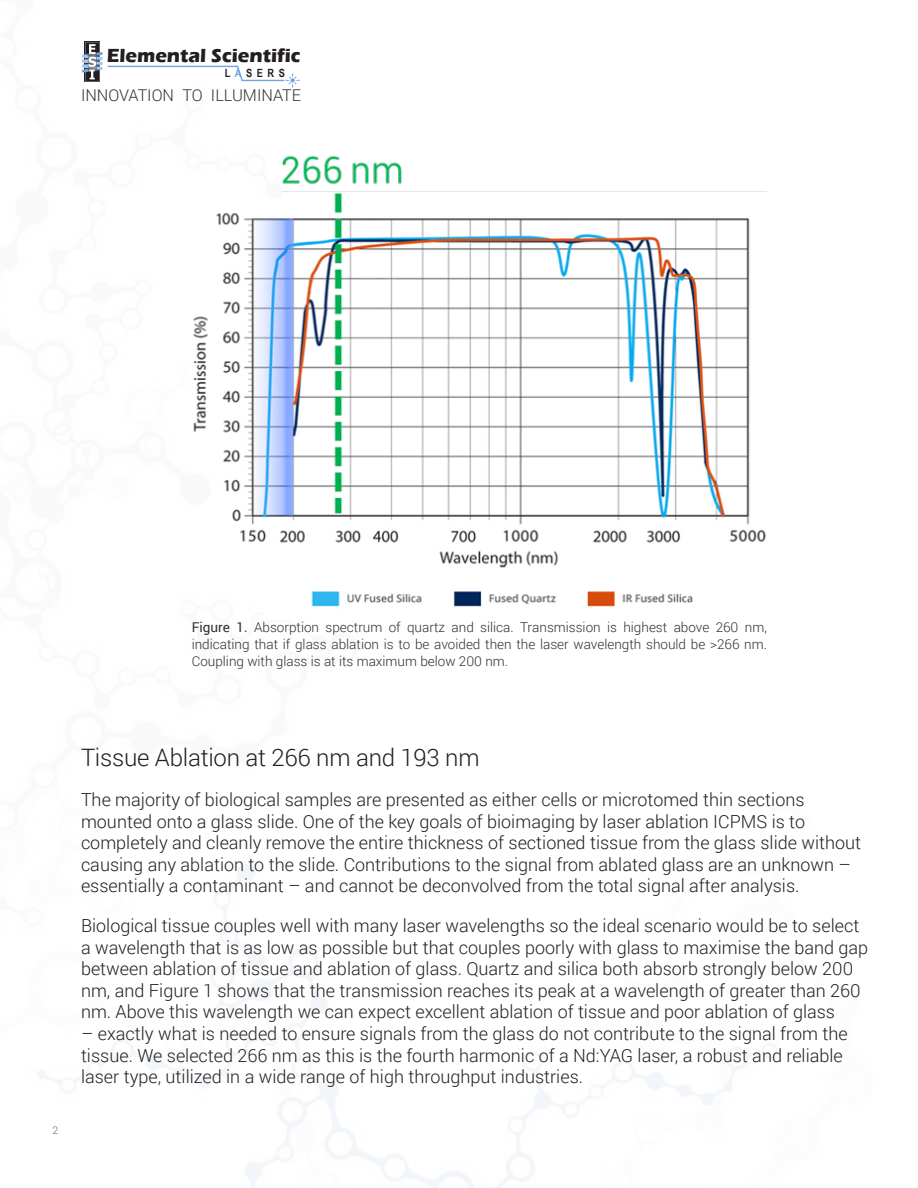
<style>
.page{position:relative;width:918px;height:1188px;background:#fff}
.page>*{position:absolute;margin:0;border:0;box-sizing:border-box;transform-origin:0 0}
.Body_Copy{font:300 24px "Roboto";letter-spacing:-.01em;color:#231f20}
.t1{font:700 19.5px "Eras ITC";color:#231f20}
.Body_Copy-2{font:300 18px/21.6px "Roboto";color:#231f20}
.t2{font:300 16.2px "Roboto";color:#312f30}
.Body_Copy-3{font:300 13.5px/17.2px "Roboto";color:#312f30;text-align:justify}
.t3{font:700 11.4px "Arial Narrow";letter-spacing:.4em;color:#231f20}
.t4{font:300 10.5px "Roboto";color:#636366}
.s1{color:#6fa5de}
.s2{font-weight:400}
</style>
<div class="page">
<img style="left:38px;top:41px;width:739px;height:1147px">
<div style="left:85px;top:41px;width:15px;height:41px;background:#231f20"></div>
<svg style="left:81px;top:42px;width:219px;height:45px"></svg>
<img style="left:191px;top:150px;width:141px;height:403px">
<img style="left:351px;top:150px;width:55px;height:40px">
<p class="t1" style="left:107px;top:45px;width:196px">Elemental Scientific</p>
<p class="t3" style="left:225px;top:64px;width:62px">L<span class="s1">A</span>SERS</p>
<p class="t2" style="left:81px;top:84px;width:222px">INNOVATION TO ILLUMINATE</p>
<p class="Body_Copy-3" style="left:192px;top:618px;width:577px"><span class="s2">Figure 1.</span> Absorption spectrum of quartz and silica. Transmission is highest above 260 nm, indicating that if glass ablation is to be avoided then the laser wavelength should be &gt;266 nm.<br>Coupling with glass is at its maximum below 200 nm.</p>
<p class="t4" style="left:52px;top:1123px;width:7px">2</p>
<p class="Body_Copy" style="left:81px;top:741px;width:400px">Tissue Ablation at 266 nm and 193 nm</p>
<p class="Body_Copy-2" style="left:81px;top:788px;width:782px">The majority of biological samples are presented as either cells or microtomed thin sections mounted onto a glass slide. One of the key goals of bioimaging by laser ablation ICPMS is to completely and cleanly remove the entire thickness of sectioned tissue from the glass slide without causing any ablation to the slide. Contributions to the signal from ablated glass are an unknown – essentially a contaminant – and cannot be deconvolved from the total signal after analysis.</p>
<p class="Body_Copy-2" style="left:81px;top:914px;width:789px">Biological tissue couples well with many laser wavelengths so the ideal scenario would be to select a wavelength that is as low as possible but that couples poorly with glass to maximise the band gap between ablation of tissue and ablation of glass. Quartz and silica both absorb strongly below 200 nm, and Figure 1 shows that the transmission reaches its peak at a wavelength of greater than 260 nm. Above this wavelength we can expect excellent ablation of tissue and poor ablation of glass</p>
<p class="Body_Copy-2" style="left:81px;top:1022px;width:768px">– exactly what is needed to ensure signals from the glass do not contribute to the signal from the tissue. We selected 266 nm as this is the fourth harmonic of a Nd:YAG laser, a robust and reliable laser type, utilized in a wide range of high throughput industries.</p>
</div>
